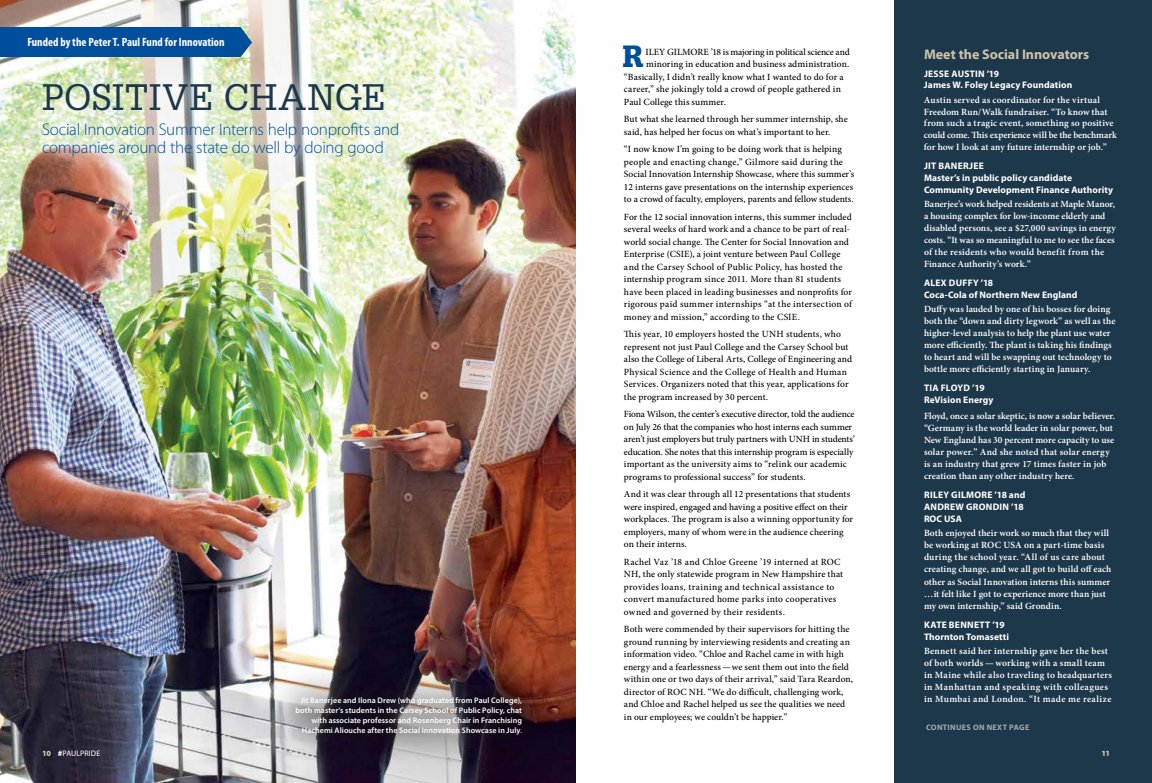
<style>
.page{position:relative;width:1152px;height:783px;background:#fff}
.page>*{position:absolute;margin:0;border:0;box-sizing:border-box;transform-origin:0 0}
.t1{font:36px "Glypha LT Std";letter-spacing:.01em;color:#1e384b}
.t2{font:900 30px "Glypha LT Std";color:#004f9d}
.t3{font:300 17px/18px "Myriad Pro";letter-spacing:-.015em;color:#004f9d}
.t4{font:700 14px "Myriad Pro";color:#cdc3a5}
.t5{font:700 condensed 12px "Myriad Pro";color:#fff}
.t6{font:500 9.5px/12.5px "Minion Pro";letter-spacing:.01em;color:#000}
.t7{font:600 9.5px/12px "Minion Pro";letter-spacing:.01em;color:#fff}
.t8{font:700 9.5px/12px "Myriad Pro";letter-spacing:.01em;color:#fff}
.t9{font:600 9.5px/12px "Minion Pro";letter-spacing:.035em;color:#fff}
.t10{font:500 9.5px "Minion Pro";letter-spacing:-.015em;color:#000}
.t11{font:700 9.5px/12px "Myriad Pro";letter-spacing:.03em;color:#fff}
.t12{font:600 8px/10px "Myriad Pro";letter-spacing:.01em;color:#fff;text-align:right}
.t13{font:700 8px "Myriad Pro";letter-spacing:.045em;color:#a1abb2}
.t14{font:8px "Myriad Pro";letter-spacing:.005em;color:#fff}
.t15{font:900 8px "Myriad Pro";color:#cdc3a5}
.s1{font-weight:400}
.s2{font-weight:900;color:#cdc3a5}
.s3{font-weight:300;color:#004f9d}
.s4{font-weight:900}
</style>
<div class="page">
<div style="left:894px;top:0;width:258px;height:783px;background:#1e384b"></div>
<img style="left:0;top:0;width:576px;height:783px">
<div style="left:15px;top:56px;width:411px;height:127px;background:#fff;opacity:.4"></div>
<div style="left:263px;top:663px;width:293px;height:105px;background:#0f0b0c;opacity:.4"></div>
<div style="left:0;top:27px;width:252px;height:30px;background:#004f9d"></div>
<p class="t5" style="left:27px;top:35px;width:199px">Funded by the Peter T. Paul Fund for Innovation</p>
<h1 class="t1" style="left:42px;top:75px;width:345px">POSITIVE CHANGE</h1>
<h3 class="t3" style="left:42px;top:120px;width:359px">Social Innovation Summer Interns help nonprofits and companies around the state do well by doing good</h3>
<p class="t12" style="left:296px;top:695px;width:228px">Jit Banerjee and Ilona Drew (who graduated from Paul College), both master’s students in the Carsey School of Public Policy, chat with associate professor and Rosenberg Chair in Franchising Hachemi Aliouche after the Social Innovation Showcase in July<span class="s1">.</span></p>
<h2 class="t2" style="left:622px;top:39px;width:23px">R</h2>
<p class="t10" style="left:645px;top:45px;width:206px">ILEY GILMORE ’18 is majoring in political science and</p>
<p class="t6" style="left:646px;top:58px;width:205px">minoring in education and business administration.</p>
<p class="t6" style="left:624px;top:71px;width:221px">“Basically, I didn’t really know what I wanted to do for a</p>
<p class="t6" style="left:624px;top:83px;width:219px">career,” she jokingly told a crowd of people gathered in</p>
<p class="t6" style="left:624px;top:96px;width:103px">Paul College this summer.</p>
<p class="t6" style="left:624px;top:113px;width:225px">But what she learned through her summer internship, she said, has helped her focus on what’s important to her.</p>
<p class="t6" style="left:624px;top:143px;width:232px">“I now know I’m going to be doing work that is helping people and enacting change,” Gilmore said during the Social Innovation Internship Showcase, where this summer’s 12 interns gave presentations on the internship experiences to a crowd of faculty, employers, parents and fellow students.</p>
<p class="t6" style="left:624px;top:211px;width:230px">For the 12 social innovation interns, this summer included several weeks of hard work and a chance to be part of real&shy;world social change. The Center for Social Innovation and Enterprise (CSIE), a joint venture between Paul College and the Carsey School of Public Policy, has hosted the internship program since 2011. More than 81 students have been placed in leading businesses and nonprofits for rigorous paid summer internships “at the intersection of money and mission,” according to the CSIE.</p>
<p class="t6" style="left:624px;top:328px;width:230px">This year, 10 employers hosted the UNH students, who represent not just Paul College and the Carsey School but also the College of Liberal Arts, College of Engineering and Physical Science and the College of Health and Human Services. Organizers noted that this year, applications for the program increased by 30 percent.</p>
<p class="t6" style="left:624px;top:408px;width:232px">Fiona Wilson, the center’s executive director, told the audience on July 26 that the companies who host interns each summer aren’t just employers but truly partners with UNH in students’ education. She notes that this internship program is especially important as the university aims to “relink our academic programs to professional success” for students.</p>
<p class="t6" style="left:624px;top:488px;width:231px">And it was clear through all 12 presentations that students were inspired, engaged and having a positive effect on their workplaces. The program is also a winning opportunity for employers, many of whom were in the audience cheering on their interns.</p>
<p class="t6" style="left:624px;top:556px;width:221px">Rachel Vaz ’18 and Chloe Greene ’19 interned at ROC NH, the only statewide program in New Hampshire that provides loans, training and technical assistance to convert manufactured home parks into cooperatives owned and governed by their residents.</p>
<p class="t6" style="left:624px;top:623px;width:231px">Both were commended by their supervisors for hitting the ground running by interviewing residents and creating an information video. “Chloe and Rachel came in with high energy and a fearlessness—we sent them out into the field within one or two days of their arrival,” said Tara Reardon, director of ROC NH. “We do difficult, challenging work, and Chloe and Rachel helped us see the qualities we need in our employees; we couldn’t be happier.”</p>
<h3 class="t4" style="left:924px;top:45px;width:167px">Meet the Social Innovators</h3>
<p class="t8" style="left:924px;top:67px;width:150px">JESSE AUSTIN ’19<br>James W. Foley Legacy Foundation</p>
<p class="t7" style="left:924px;top:93px;width:194px">Austin served as coordinator for the virtual Freedom Run/Walk fundraiser. “To know that from such a tragic event, something so positive could come. This experience will be the benchmark for how I look at any future internship or job.”</p>
<p class="t8" style="left:924px;top:160px;width:191px">JIT BANERJEE<br>Master’s in public policy candidate<br>Community Development Finance Authority</p>
<p class="t7" style="left:924px;top:198px;width:193px">Banerjee’s work helped residents at Maple Manor, a housing complex for low-income elderly and disabled persons, see a $27,000 savings in energy costs. “It was so meaningful to me to see the faces of the residents who would benefit from the Finance Authority’s work.”</p>
<p class="t8" style="left:924px;top:277px;width:155px">ALEX DUFFY ’18<br>Coca-Cola of Northern New England</p>
<p class="t7" style="left:924px;top:303px;width:193px">Duffy was lauded by one of his bosses for doing both the “down and dirty legwork” as well as the higher-level analysis to help the plant use water more efficiently. The plant is taking his findings to heart and will be swapping out technology to bottle more efficiently starting in January.</p>
<p class="t8" style="left:924px;top:382px;width:71px">TIA FLOYD ’19<br>ReVision Energy</p>
<p class="t7" style="left:924px;top:410px;width:193px">Floyd, once a solar skeptic, is now a solar believer. “Germany is the world leader in solar power, but New England has 30 percent more capacity to use solar power.” And she noted that solar energy is an industry that grew 17 times faster in job creation than any other industry here.</p>
<p class="t11" style="left:924px;top:489px;width:103px">RILEY GILMORE ’18 and<br>ANDREW GRONDIN ’18<br>ROC USA</p>
<p class="t7" style="left:924px;top:527px;width:189px">Both enjoyed their work so much that they will be working at ROC USA on a part-time basis during the school year. “All of us care about creating change, and we all got to build off each other as Social Innovation interns this summer …it felt like I got to experience more than just my own internship,” said Grondin.</p>
<p class="t8" style="left:924px;top:619px;width:87px">KATE BENNETT ’19<br>Thornton Tomasetti</p>
<p class="t9" style="left:924px;top:645px;width:189px">Bennett said her internship gave her the best of both worlds — working with a small team in Maine while also traveling to headquarters in Manhattan and speaking with colleagues in Mumbai and London. “It made me realize</p>
<p class="t13" style="left:926px;top:722px;width:105px">CONTINUES ON NEXT PAGE</p>
<p class="t14" style="left:42px;top:748px;width:60px"><span class="s2">10</span> <span class="s3">|</span> <span class="s4">#</span>PAULPRIDE</p>
<p class="t15" style="left:1097px;top:748px;width:14px"><span class="s3">|</span> 11</p>
</div>
